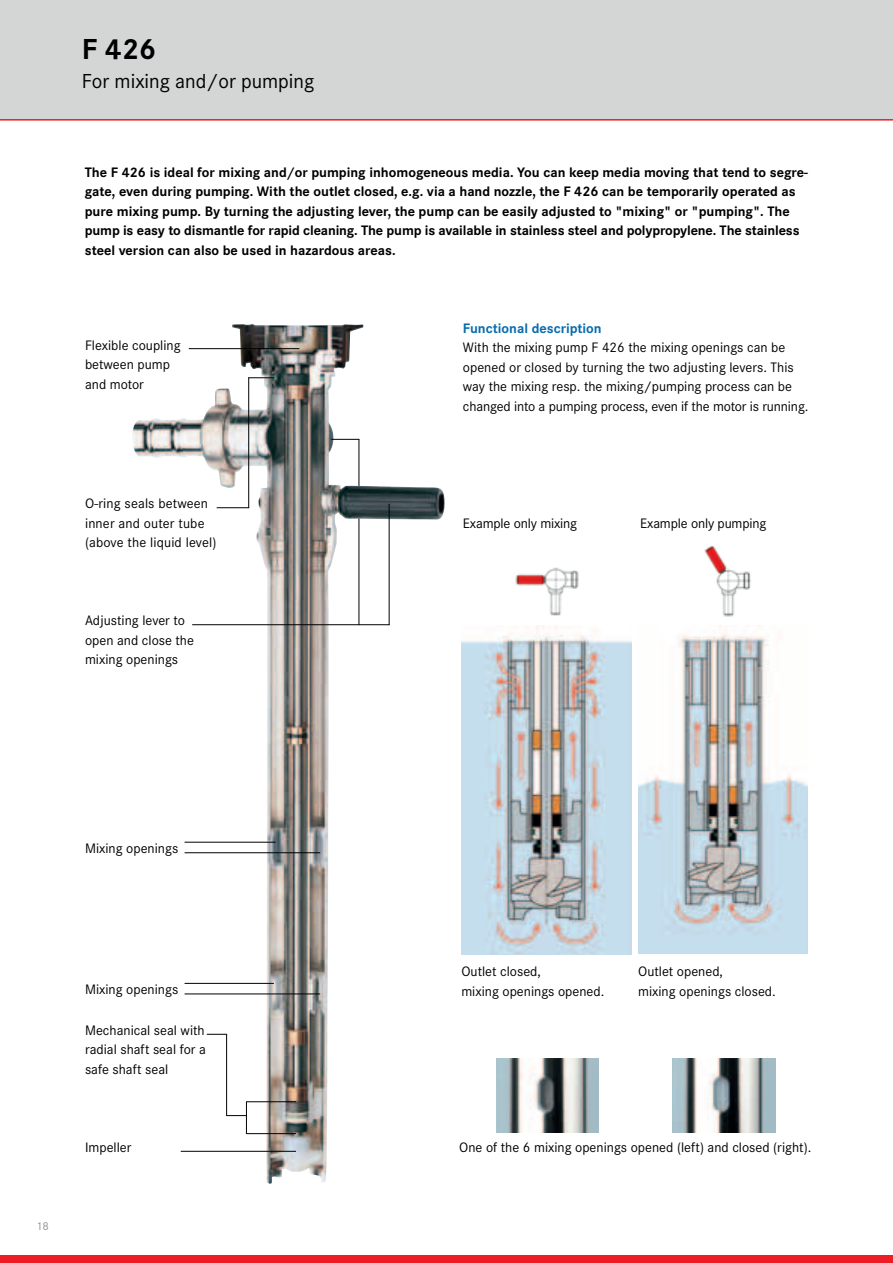
<style>
.page{position:relative;width:893px;height:1263px;background:#fff}
.page>*{position:absolute;margin:0;border:0;box-sizing:border-box;transform-origin:0 0}
.t1{font:700 30px "Corporate S";color:#000002}
.t2{font:21px "Corporate S";color:#000002}
.t3{font:14.25px/19.5px "Corporate S";color:#000002}
.t4{font:700 14.25px/19.5px "Corporate S";color:#000002}
.t5{font:700 14.25px "Corporate S";color:#086cae}
.t6{font:12px "Corporate S";color:#919394}
</style>
<div class="page">
<div style="left:0;top:0;width:893px;height:119px;background:#d4d6d6"></div>
<hr style="left:0;top:119px;width:893px;height:2px;background:#ee1c24">
<div style="left:0;top:1255px;width:893px;height:8px;background:#ee1c24"></div>
<img style="left:132px;top:324px;width:313px;height:860px">
<hr style="left:226px;top:1034px;width:1px;height:82px;background:#000002">
<hr style="left:389px;top:504px;width:1px;height:121px;background:#000002">
<hr style="left:192px;top:624px;width:197px;height:1px;background:#000002">
<hr style="left:189px;top:348px;width:110px;height:1px;background:#000002">
<svg style="left:331px;top:439px;width:28px;height:1px"></svg>
<svg style="left:227px;top:1115px;width:19px;height:1px"></svg>
<hr style="left:185px;top:842px;width:91px;height:1px;background:#000002">
<hr style="left:185px;top:983px;width:89px;height:1px;background:#000002">
<hr style="left:185px;top:852px;width:135px;height:1px;background:#000002">
<hr style="left:185px;top:993px;width:135px;height:1px;background:#000002">
<svg style="left:207px;top:1034px;width:20px;height:1px"></svg>
<hr style="left:181px;top:1151px;width:115px;height:1px;background:#000002">
<img style="left:515px;top:567px;width:64px;height:49px">
<img style="left:704px;top:546px;width:47px;height:71px">
<img style="left:496px;top:1059px;width:103px;height:73px">
<img style="left:673px;top:1059px;width:103px;height:73px">
<img style="left:461px;top:625px;width:170px;height:330px">
<img style="left:638px;top:625px;width:170px;height:329px">
<svg style="left:249px;top:377px;width:25px;height:1px"></svg>
<hr style="left:217px;top:507px;width:32px;height:1px;background:#000002">
<hr style="left:248px;top:377px;width:1px;height:131px;background:#000002">
<hr style="left:246px;top:1101px;width:50px;height:1px;background:#000002">
<hr style="left:246px;top:1101px;width:1px;height:33px;background:#000002">
<hr style="left:246px;top:1133px;width:50px;height:1px;background:#000002">
<h1 class="t1" style="left:82px;top:37px;width:76px">F 426</h1>
<h2 class="t2" style="left:82px;top:73px;width:234px">For mixing and/or pumping</h2>
<p class="t4" style="left:85px;top:163px;width:725px">The F 426 is ideal for mixing and/or pumping inhomogeneous media. You can keep media moving that tend to segre&shy;gate, even during pumping. With the outlet closed, e.g. via a hand nozzle, the F 426 can be temporarily operated as pure mixing pump. By turning the adjusting lever, the pump can be easily adjusted to "mixing" or "pumping". The pump is easy to dismantle for rapid cleaning. The pump is available in stainless steel and polypropylene. The stainless steel version can also be used in hazardous areas.</p>
<p class="t3" style="left:85px;top:336px;width:97px">Flexible coupling between pump and motor</p>
<p class="t3" style="left:85px;top:495px;width:133px">O-ring seals between inner and outer tube (above the liquid level)</p>
<p class="t3" style="left:85px;top:612px;width:111px">Adjusting lever to open and close the mixing openings</p>
<p class="t5" style="left:463px;top:322px;width:140px">Functional description</p>
<p class="t3" style="left:463px;top:339px;width:347px">With the mixing pump F 426 the mixing openings can be opened or closed by turning the two adjusting levers. This way the mixing resp. the mixing/pumping process can be changed into a pumping process, even if the motor is running.</p>
<p class="t3" style="left:463px;top:514px;width:116px">Example only mixing</p>
<p class="t3" style="left:640px;top:514px;width:128px">Example only pumping</p>
<p class="t3" style="left:85px;top:840px;width:95px">Mixing openings</p>
<p class="t6" style="left:36px;top:1221px;width:14px">18</p>
<p class="t3" style="left:85px;top:980px;width:95px">Mixing openings</p>
<p class="t3" style="left:85px;top:1021px;width:122px;text-align:justify">Mechanical seal with radial shaft seal for a safe shaft seal</p>
<p class="t3" style="left:85px;top:1138px;width:48px">Impeller</p>
<p class="t3" style="left:461px;top:963px;width:144px">Outlet closed,<br>mixing openings opened.</p>
<p class="t3" style="left:638px;top:963px;width:139px">Outlet opened,<br>mixing openings closed.</p>
<p class="t3" style="left:459px;top:1138px;width:354px">One of the 6 mixing openings opened (left) and closed (right).</p>
</div>
